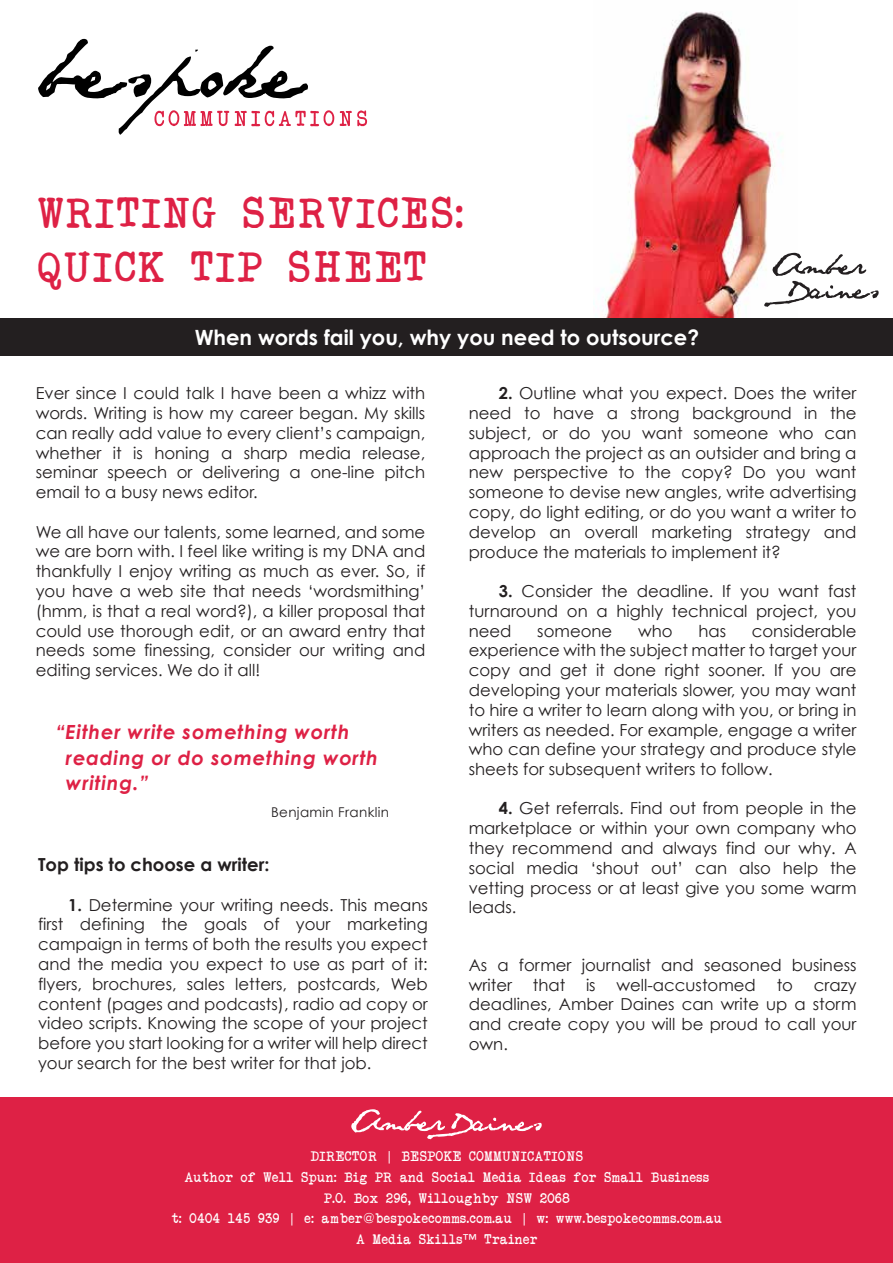
<style>
.page{position:relative;width:893px;height:1263px;background:#fff}
.page>*{position:absolute;margin:0;border:0;box-sizing:border-box;transform-origin:0 0}
.t1{font:42px/54px "Another Typewriter";letter-spacing:.07em;color:#de2145}
.t2{font:700 21px "Century Gothic";color:#fff}
.t3{font:italic 700 19.5px/25.5px "Century Gothic";letter-spacing:.04em;color:#de2145}
.t4{font:700 18px "Century Gothic";color:#231f20}
.t5{font:16.5px/19.8px "Century Gothic";color:#231f20;text-align:justify}
.t6{font:13.5px/20.7px "Another Typewriter";letter-spacing:.05em;color:#fff;text-align:center}
.t7{font:13.5px "Century Gothic";letter-spacing:.025em;color:#231f20}
.s1{font-weight:700}
.s2{font-family:"Century Gothic"}
</style>
<div class="page">
<img style="left:602px;top:11px;width:194px;height:307px">
<div style="left:0;top:1097px;width:893px;height:166px;background:#de2145"></div>
<svg style="left:351px;top:1109px;width:191px;height:30px"></svg>
<svg style="left:764px;top:253px;width:115px;height:54px"></svg>
<div style="left:0;top:318px;width:893px;height:37px;background:#231f20"></div>
<svg style="left:38px;top:39px;width:296px;height:96px"></svg>
<svg style="left:340px;top:110px;width:27px;height:16px"></svg>
<h1 class="t1" style="left:38px;top:184px;width:426px">WRITING SERVICES:<br>QUICK TIP SHEET</h1>
<p class="t2" style="left:195px;top:324px;width:506px">When words fail you, why you need to outsource?</p>
<p class="t5" style="left:36px;top:383px;width:391px">Ever since I could talk I have been a whizz with words. Writing is how my career began. My skills can really add value to every client’s campaign, whether it is honing a sharp media release, seminar speech or delivering a one-line pitch email to a busy news editor.</p>
<p class="t5" style="left:36px;top:521px;width:391px">We all have our talents, some learned, and some we are born with. I feel like writing is my DNA and thankfully I enjoy writing as much as ever. So, if you have a web site that needs ‘wordsmithing’ (hmm, is that a real word?), a killer proposal that could use thorough edit, or an award entry that needs some finessing, consider our writing and editing services. We do it all!</p>
<p class="t3" style="left:66px;top:719px;width:314px;text-indent:-10px">“Either write something worth reading or do something worth writing.”</p>
<p class="t7" style="left:271px;top:804px;width:119px">Benjamin Franklin</p>
<p class="t4" style="left:38px;top:853px;width:233px">Top tips to choose a writer:</p>
<p class="t5" style="left:38px;top:894px;width:391px;text-indent:30px"><span class="s1">1.</span> Determine your writing needs. This means first defining the goals of your marketing campaign in terms of both the results you expect and the media you expect to use as part of it: flyers, brochures, sales letters, postcards, Web content (pages and podcasts), radio ad copy or video scripts. Knowing the scope of your project before you start looking for a writer will help direct your search for the best writer for that job.</p>
<p class="t5" style="left:469px;top:383px;width:389px;text-indent:30px"><span class="s1">2.</span> Outline what you expect. Does the writer need to have a strong background in the subject, or do you want someone who can approach the project as an outsider and bring a new perspective to the copy? Do you want someone to devise new angles, write advertising copy, do light editing, or do you want a writer to develop an overall marketing strategy and produce the materials to implement it?</p>
<p class="t5" style="left:469px;top:581px;width:389px;text-indent:30px"><span class="s1">3.</span> Consider the deadline. If you want fast turnaround on a highly technical project, you need</p>
<p class="t5" style="left:469px;top:620px;width:389px;text-indent:283px">considerable experience with the subject matter to target your copy and get it done right sooner. If you are developing your materials slower, you may want to hire a writer to learn along with you, or bring in writers as needed. For example, engage a writer who can define your strategy and produce style sheets for subsequent writers to follow.</p>
<p class="t5" style="left:469px;top:798px;width:389px;text-indent:30px"><span class="s1">4.</span> Get referrals. Find out from people in the marketplace or within your own company who they recommend and always find our why. A social media ‘shout out’ can also help the vetting process or at least give you some warm leads.</p>
<p class="t5" style="left:537px;top:620px;width:77px">someone</p>
<p class="t5" style="left:638px;top:620px;width:36px">who</p>
<p class="t5" style="left:698px;top:620px;width:29px">has</p>
<p class="t5" style="left:469px;top:955px;width:389px">As a former journalist and seasoned business writer</p>
<p class="t5" style="left:533px;top:974px;width:34px">that</p>
<p class="t5" style="left:586px;top:974px;width:11px">is</p>
<p class="t5" style="left:616px;top:974px;width:141px">well-accustomed</p>
<p class="t5" style="left:777px;top:974px;width:18px">to</p>
<p class="t5" style="left:469px;top:974px;width:389px;text-indent:345px">crazy deadlines, Amber Daines can write up a storm and create copy you will be proud to call your own.</p>
<p class="t6" style="left:172px;top:1145px;width:552px">DIRECTOR <span class="s2">|</span> BESPOKE COMMUNICATIONS<br>Author of Well Spun: Big PR and Social Media Ideas for Small Business<br>P.O. Box 296, Willoughby NSW 2068<br>t: 0404 145 939 <span class="s2">|</span> e: amber<span class="s2">@</span>bespokecomms.com.au <span class="s2">|</span> w: www.bespokecomms.com.au A Media Skills<span class="s2">™</span> Trainer</p>
</div>
